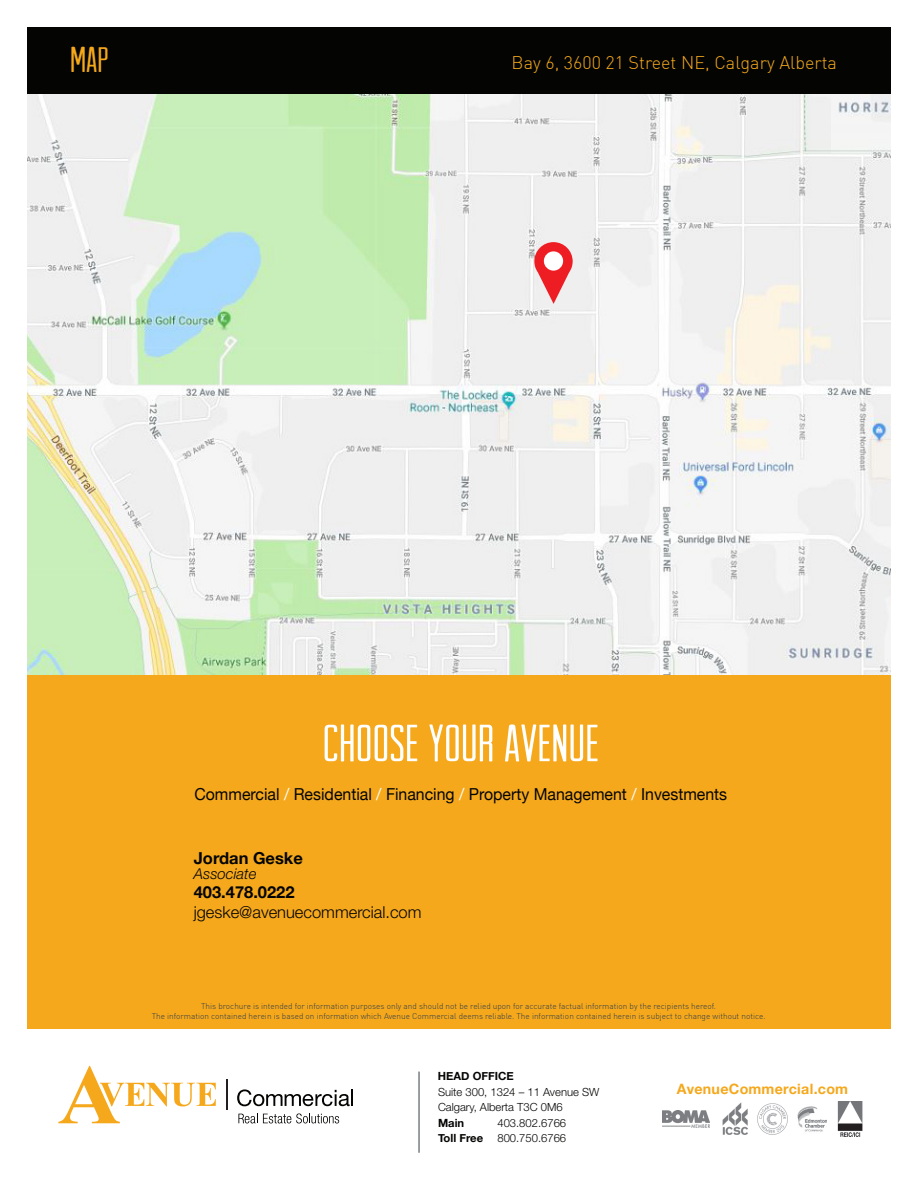
<style>
.page{position:relative;width:918px;height:1188px;background:#fff}
.page>*{position:absolute;margin:0;border:0;box-sizing:border-box;transform-origin:0 0}
.t1{font:52.5px "Arvil Sans";color:#fff}
.t2{font:36px "Arvil Sans";color:#f5a81c}
.t3{font:300 18px "DIN";color:#f5a81c}
.t4{font:16.5px "Helvetica Neue";color:#040503;scale:.96 1}
.Contact_Listings_-_C{font:300 16.5px "Helvetica Neue";color:#040503}
.Contact_Listings_-_C-2{font:700 16.5px "Helvetica Neue";color:#040503}
.Contact_Listings_-_C-3{font:italic 300 15px "Helvetica Neue";color:#040503}
.t5{font:700 14.25px "Helvetica Neue";letter-spacing:.02em;color:#f5a81c}
.t6{font:300 11.25px/15px "Helvetica Neue";color:#040503}
.t7{font:700 11.25px "Helvetica Neue";color:#040503}
.t8{font:300 8.25px/9.9px "DIN";color:#323d47;text-align:center}
.s1{color:#fff}
</style>
<div class="page">
<div style="left:27px;top:27px;width:864px;height:67px;background:#040503"></div>
<div style="left:27px;top:671px;width:864px;height:358px;background:#f5a81c"></div>
<svg style="left:58px;top:1066px;width:158px;height:57px"></svg>
<svg style="left:238px;top:1113px;width:101px;height:10px"></svg>
<hr style="left:227px;top:1079px;width:1px;height:30px;background:#231f20">
<svg style="left:237px;top:1089px;width:116px;height:17px"></svg>
<hr style="left:419px;top:1072px;width:1px;height:81px;background:#323d47">
<img style="left:662px;top:1111px;width:48px;height:16px">
<img style="left:758px;top:1104px;width:29px;height:30px">
<img style="left:722px;top:1102px;width:26px;height:33px">
<img style="left:797px;top:1106px;width:29px;height:26px">
<img style="left:837px;top:1101px;width:26px;height:36px">
<img style="left:27px;top:94px;width:864px;height:581px">
<svg style="left:534px;top:242px;width:39px;height:62px"></svg>
<p class="t2" style="left:70px;top:40px;width:40px">Map</p>
<p class="t3" style="left:512px;top:51px;width:327px">Bay 6, 3600 21 Street NE, Calgary Alberta</p>
<h1 class="t1" style="left:323px;top:714px;width:278px">CHOOSE YOUR AVENUE</h1>
<h3 class="t4" style="left:194px;top:785px;width:556px">Commercial <span class="s1">/</span> Residential <span class="s1">/</span> Financing <span class="s1">/</span> Property Management <span class="s1">/</span> Investments</h3>
<p class="Contact_Listings_-_C-2" style="left:194px;top:848px;width:111px">Jordan Geske</p>
<p class="Contact_Listings_-_C-3" style="left:194px;top:862px;width:64px">Associate</p>
<p class="Contact_Listings_-_C-2" style="left:194px;top:882px;width:102px">403.478.0222</p>
<p class="Contact_Listings_-_C" style="left:194px;top:899px;width:229px">jgeske@avenuecommercial.com</p>
<p class="t8" style="left:152px;top:1001px;width:615px">This brochure is intended for information purposes only and should not be relied upon for accurate factual information by the recipients hereof.<br>The information contained herein is based on information which Avenue Commercial deems reliable. The information contained herein is subject to change without notice.</p>
<h3 class="t7" style="left:438px;top:1069px;width:77px">HEAD OFFICE</h3>
<h3 class="t7" style="left:438px;top:1116px;width:28px">Main</h3>
<h3 class="t6" style="left:497px;top:1115px;width:70px">403.802.6766</h3>
<h3 class="t7" style="left:438px;top:1131px;width:47px">Toll Free</h3>
<h3 class="t6" style="left:497px;top:1130px;width:70px">800.750.6766</h3>
<h3 class="t6" style="left:438px;top:1084px;width:163px">Suite 300, 1324 – 11 Avenue SW<br>Calgary, Alberta T3C 0M6</h3>
<h3 class="t5" style="left:677px;top:1080px;width:173px">AvenueCommercial.com</h3>
</div>
